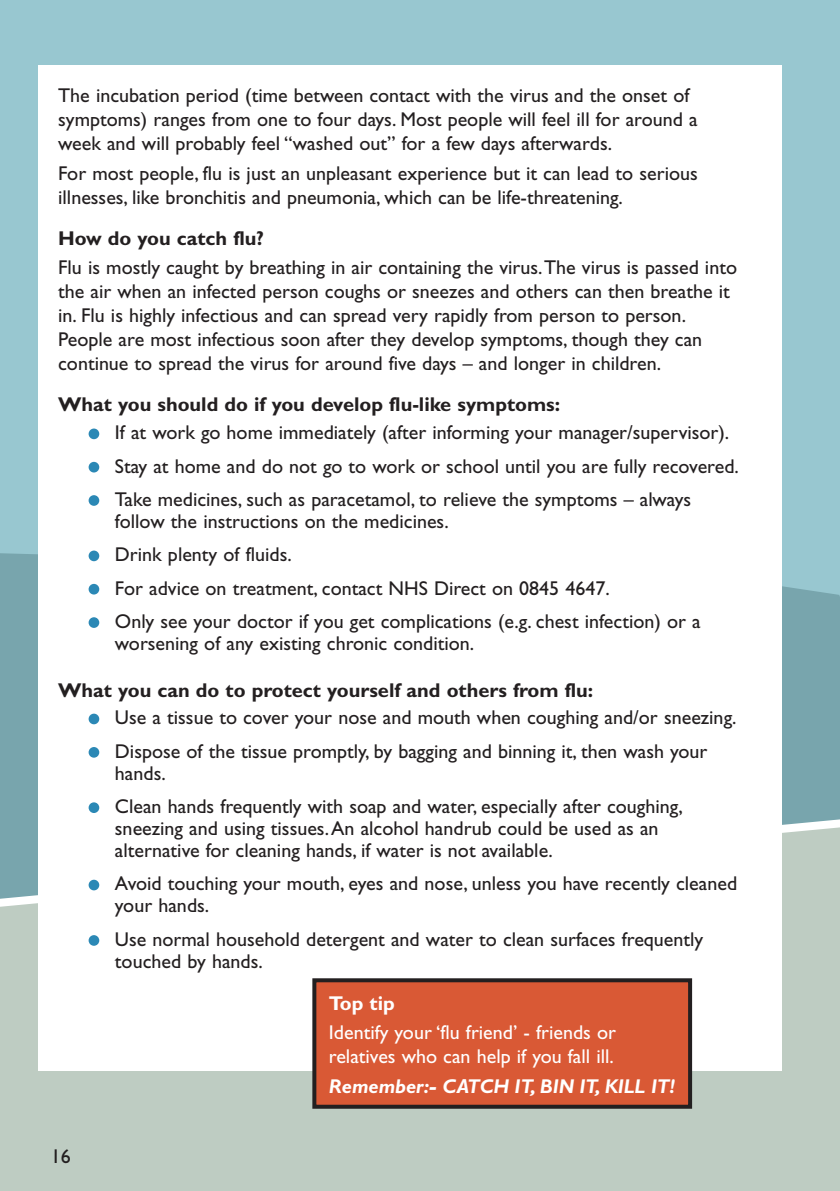
<style>
.page{position:relative;width:840px;height:1191px;background:#fff}
.page>*{position:absolute;margin:0;border:0;box-sizing:border-box;transform-origin:0 0}
.t1{font:20px/24px "Gill Sans";color:#231f20}
.t2{font:700 20px "Gill Sans";color:#231f20}
.t3{font:20px/24px "Gill Sans";color:#fff}
.t4{font:italic 700 20px "Gill Sans";color:#fff}
.t5{font:700 20px "Gill Sans";color:#fff}
</style>
<div class="page">
<div style="left:0;top:1px;width:839px;height:1077px;background:#98c7d0"></div>
<svg style="left:781px;top:476px;width:58px;height:217px"></svg>
<svg style="left:0;top:693px;width:839px;height:498px;background:#b4c6be"></svg>
<div style="left:38px;top:65px;width:743px;height:1006px;background:#fff"></div>
<div style="left:89px;top:935px;width:10px;height:10px;background:#2b88b5;border-radius:50%"></div>
<div style="left:89px;top:879px;width:10px;height:11px;background:#2b88b5;border-radius:50%"></div>
<div style="left:89px;top:802px;width:10px;height:11px;background:#2b88b5;border-radius:50%"></div>
<div style="left:89px;top:747px;width:10px;height:10px;background:#2b88b5;border-radius:50%"></div>
<div style="left:89px;top:713px;width:10px;height:11px;background:#2b88b5;border-radius:50%"></div>
<div style="left:89px;top:617px;width:10px;height:11px;background:#2b88b5;border-radius:50%"></div>
<div style="left:89px;top:584px;width:10px;height:10px;background:#2b88b5;border-radius:50%"></div>
<div style="left:89px;top:550px;width:10px;height:11px;background:#2b88b5;border-radius:50%"></div>
<div style="left:89px;top:495px;width:10px;height:11px;background:#2b88b5;border-radius:50%"></div>
<div style="left:89px;top:462px;width:10px;height:10px;background:#2b88b5;border-radius:50%"></div>
<div style="left:89px;top:428px;width:10px;height:11px;background:#2b88b5;border-radius:50%"></div>
<div style="left:314px;top:980px;width:375px;height:126px;background:#d95935"></div>
<div style="left:312px;top:978px;width:379px;height:130px;border:4px solid #231f20"></div>
<p class="t1" style="left:58px;top:85px;width:640px">The incubation period (time between contact with the virus and the onset of symptoms) ranges from one to four days. Most people will feel ill for around a week and will probably feel “washed out” for a few days afterwards.</p>
<p class="t1" style="left:58px;top:163px;width:640px">For most people, flu is just an unpleasant experience but it can lead to serious illnesses, like bronchitis and pneumonia, which can be life-threatening.</p>
<p class="t2" style="left:58px;top:230px;width:207px">How do you catch flu?</p>
<p class="t1" style="left:58px;top:257px;width:680px">Flu is mostly caught by breathing in air containing the virus.The virus is passed into the air when an infected person coughs or sneezes and others can then breathe it in. Flu is highly infectious and can spread very rapidly from person to person.<br>People are most infectious soon after they develop symptoms, though they can continue to spread the virus for around five days – and longer in children.</p>
<p class="t2" style="left:58px;top:397px;width:503px">What you should do if you develop flu-like symptoms:</p>
<p class="t1" style="left:115px;top:417px;width:625px;line-height:33.4px">If at work go home immediately (after informing your manager/supervisor).<br>Stay at home and do not go to work or school until you are fully recovered.<br>Take medicines, such as paracetamol, to relieve the symptoms – always</p>
<p class="t1" style="left:115px;top:506px;width:587px;line-height:33.4px">follow the instructions on the medicines.<br>Drink plenty of fluids.<br>For advice on treatment, contact NHS Direct on 0845 4647.<br>Only see your doctor if you get complications (e.g. chest infection) or a</p>
<p class="t1" style="left:115px;top:633px;width:361px">worsening of any existing chronic condition.</p>
<p class="t2" style="left:58px;top:682px;width:536px">What you can do to protect yourself and others from flu:</p>
<p class="t1" style="left:115px;top:702px;width:622px;line-height:33.4px">Use a tissue to cover your nose and mouth when coughing and/or sneezing.<br>Dispose of the tissue promptly, by bagging and binning it, then wash your</p>
<p class="t1" style="left:115px;top:758px;width:569px;line-height:33.4px">hands.<br>Clean hands frequently with soap and water, especially after coughing,</p>
<p class="t1" style="left:115px;top:819px;width:545px;line-height:22px">sneezing and using tissues.An alcohol handrub could be used as an alternative for cleaning hands, if water is not available.</p>
<p class="t1" style="left:115px;top:874px;width:623px;line-height:22px">Avoid touching your mouth, eyes and nose, unless you have recently cleaned your hands.</p>
<p class="t1" style="left:115px;top:929px;width:589px;line-height:22px">Use normal household detergent and water to clean surfaces frequently touched by hands.</p>
<p class="t5" style="left:328px;top:995px;width:67px">Top tip</p>
<p class="t3" style="left:328px;top:1022px;width:288px">Identify your ‘flu friend’ - friends or relatives who can help if you fall ill.</p>
<p class="t4" style="left:328px;top:1078px;width:347px">Remember:- CATCH IT, BIN IT, KILL IT!</p>
<p class="t1" style="left:51px;top:1146px;width:21px">16</p>
</div>
